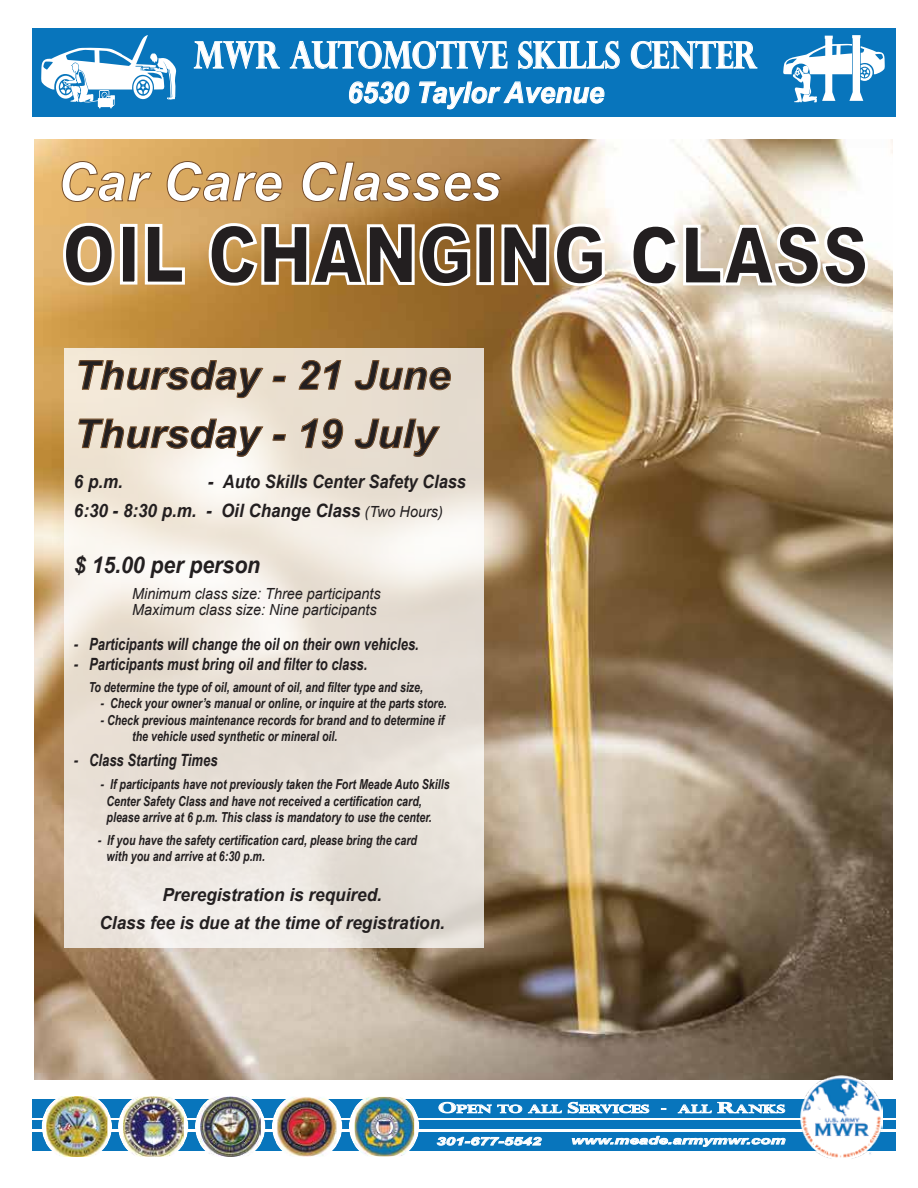
<style>
.page{position:relative;width:918px;height:1188px;background:#fff}
.page>*{position:absolute;margin:0;border:0;box-sizing:border-box;transform-origin:0 0}
.t1{font:900 80.55px "Arial";letter-spacing:-.005em;color:#231f20;scale:.81 1}
.t2{font:italic 700 54px "Arial";color:#fff}
.t3{font:italic 700 39.9px/58.3px "Arial";color:#231f20;scale:1.04 1}
.t4{font:700 36.75px "Perpetua Titling";color:#fff;scale:.82 1}
.t5{font:italic 700 28.8px "Arial";color:#fff;scale:.95 1}
.t6{font:italic 700 23.1px "Arial";color:#231f20;scale:.92 1}
.t7{font:italic 700 18.45px/29.1px "Arial";color:#231f20;scale:.92 1}
.t8{font:italic 700 18px/27.8px "Arial";color:#231f20;text-align:center;scale:.95 1}
.t9{font:italic 700 16.95px "Arial Narrow";color:#231f20;scale:.94 1}
.t10{font:italic 15.3px/15.3px "Arial";color:#231f20;scale:.94 1}
.t11{font:italic 700 13.8px/16.6px "Arial Narrow";color:#231f20;scale:.94 1}
.t12{font:italic 700 10.95px "Arial";color:#fff;scale:1.55 1}
.t13{font:700 10.95px "Perpetua Titling";color:#fff;scale:1.55 1}
.s1{font-weight:400;font-size:15.3px}
.s2{font-size:14.4px}
</style>
<div class="page">
<img style="left:34px;top:140px;width:858px;height:940px">
<svg style="left:61px;top:161px;width:92px;height:41px;background:#d5a661"></svg>
<svg style="left:166px;top:161px;width:117px;height:41px;background:#c89958"></svg>
<svg style="left:301px;top:161px;width:201px;height:41px;background:#b0834a"></svg>
<div style="left:32px;top:28px;width:864px;height:89px;background:#0875bc"></div>
<svg style="left:194px;top:41px;width:86px;height:28px"></svg>
<svg style="left:290px;top:40px;width:217px;height:29px"></svg>
<svg style="left:518px;top:41px;width:102px;height:28px"></svg>
<svg style="left:631px;top:41px;width:126px;height:28px"></svg>
<svg style="left:349px;top:82px;width:60px;height:21px"></svg>
<svg style="left:419px;top:82px;width:185px;height:27px"></svg>
<svg style="left:783px;top:35px;width:102px;height:67px"></svg>
<svg style="left:41px;top:35px;width:135px;height:73px"></svg>
<div style="left:33px;top:1099px;width:863px;height:19px;background:#0875bc"></div>
<div style="left:33px;top:1121px;width:863px;height:8px;background:#0875bc"></div>
<div style="left:33px;top:1132px;width:863px;height:19px;background:#0875bc"></div>
<svg style="left:42px;top:1109px;width:70px;height:35px"></svg>
<img style="left:46px;top:1096px;width:61px;height:61px">
<svg style="left:118px;top:1096px;width:70px;height:48px"></svg>
<img style="left:123px;top:1097px;width:61px;height:60px">
<svg style="left:195px;top:1109px;width:70px;height:35px"></svg>
<img style="left:200px;top:1096px;width:61px;height:61px">
<svg style="left:272px;top:1107px;width:70px;height:39px"></svg>
<img style="left:277px;top:1097px;width:59px;height:60px">
<svg style="left:349px;top:1096px;width:70px;height:61px"></svg>
<img style="left:355px;top:1097px;width:59px;height:59px">
<svg style="left:437px;top:1137px;width:105px;height:9px"></svg>
<svg style="left:439px;top:1102px;width:83px;height:11px"></svg>
<svg style="left:528px;top:1104px;width:34px;height:9px"></svg>
<svg style="left:568px;top:1102px;width:81px;height:11px"></svg>
<svg style="left:678px;top:1102px;width:107px;height:11px"></svg>
<img style="left:801px;top:1076px;width:82px;height:83px">
<svg style="left:572px;top:1136px;width:214px;height:11px"></svg>
<svg style="left:62px;top:221px;width:54px;height:66px"></svg>
<div style="left:120px;top:224px;width:18px;height:61px;border:3px solid #fff"></div>
<svg style="left:143px;top:222px;width:43px;height:64px"></svg>
<svg style="left:207px;top:222px;width:265px;height:66px"></svg>
<div style="left:476px;top:224px;width:18px;height:61px;border:3px solid #fff"></div>
<svg style="left:500px;top:222px;width:106px;height:66px"></svg>
<svg style="left:629px;top:222px;width:241px;height:66px"></svg>
<svg style="left:64px;top:348px;width:420px;height:599px;background:#ebe3da"></svg>
<svg style="left:78px;top:360px;width:186px;height:38px;background:#e0d1be"></svg>
<svg style="left:272px;top:376px;width:14px;height:7px"></svg>
<svg style="left:298px;top:360px;width:44px;height:30px"></svg>
<svg style="left:355px;top:360px;width:96px;height:31px;background:#d5c6b5"></svg>
<svg style="left:78px;top:418px;width:186px;height:39px;background:#e3d6c7"></svg>
<svg style="left:272px;top:434px;width:14px;height:7px"></svg>
<svg style="left:301px;top:418px;width:42px;height:31px"></svg>
<svg style="left:355px;top:418px;width:86px;height:39px;background:#d8cbbb"></svg>
<h3 class="t4" style="left:194px;top:32px;width:688px">MWR AUTOMOTIVE SKILLS CENTER</h3>
<h3 class="t5" style="left:347px;top:73px;width:272px">6530 Taylor Avenue</h3>
<h2 class="t2" style="left:57px;top:146px;width:446px">Car Care Classes</h2>
<h1 class="t1" style="left:62px;top:196px;width:998px">OIL CHANGING CLASS</h1>
<h3 class="t3" style="left:74px;top:347px;width:364px">Thursday - 21 June<br>Thursday - 19 July</h3>
<h3 class="t7" style="left:74px;top:467px;width:55px">6 p.m.</h3>
<h3 class="t7" style="left:74px;top:467px;width:428px;text-indent:134px">- Auto Skills Center Safety Class<br>6:30 - 8:30 p.m. - Oil Change Class <span class="s1">(Two Hours)</span></h3>
<h3 class="t6" style="left:74px;top:550px;width:204px">$ 15.00 per person</h3>
<p class="t10" style="left:132px;top:587px;width:266px">Minimum class size: Three participants<br>Maximum class size: Nine participants</p>
<p class="t9" style="left:74px;top:631px;width:368px">- Participants will change the oil on their own vehicles.</p>
<p class="t9" style="left:74px;top:651px;width:314px">- Participants must bring oil and filter to class.</p>
<p class="t11" style="left:89px;top:678px;width:357px">To determine the type of oil, amount of oil, and filter type and size,</p>
<p class="t11" style="left:101px;top:694px;width:370px">- Check your owner’s manual or online, or inquire at the parts store.</p>
<p class="t11" style="left:132px;top:711px;width:333px;text-indent:-32px">- Check previous maintenance records for brand and to determine if the vehicle used synthetic or mineral oil.</p>
<p class="t9" style="left:74px;top:747px;width:154px">- Class Starting Times</p>
<p class="t11" style="left:107px;top:775px;width:367px;text-indent:-6px">- If participants have not previously taken the Fort Meade Auto Skills<br>Center Safety Class and have not received a certification card, please arrive at 6 p.m. This class is mandatory to use the center.</p>
<p class="t11" style="left:107px;top:831px;width:332px;text-indent:-9px">- If you have the safety certification card, please bring the card with you and arrive at 6:30 p.m.</p>
<h3 class="t8" style="left:100px;top:882px;width:365px">Preregistration is required.<br>Class fee is due at the time of registration.</h3>
<p class="t13" style="left:438px;top:1102px;width:225px"><span class="s2">O</span>PEN TO ALL <span class="s2">S</span>ERVICES - ALL <span class="s2">R</span>ANKS</p>
<p class="t12" style="left:571px;top:1133px;width:140px">www.meade.armymwr.com</p>
<p class="t12" style="left:436px;top:1134px;width:69px">301-677-5542</p>
</div>
